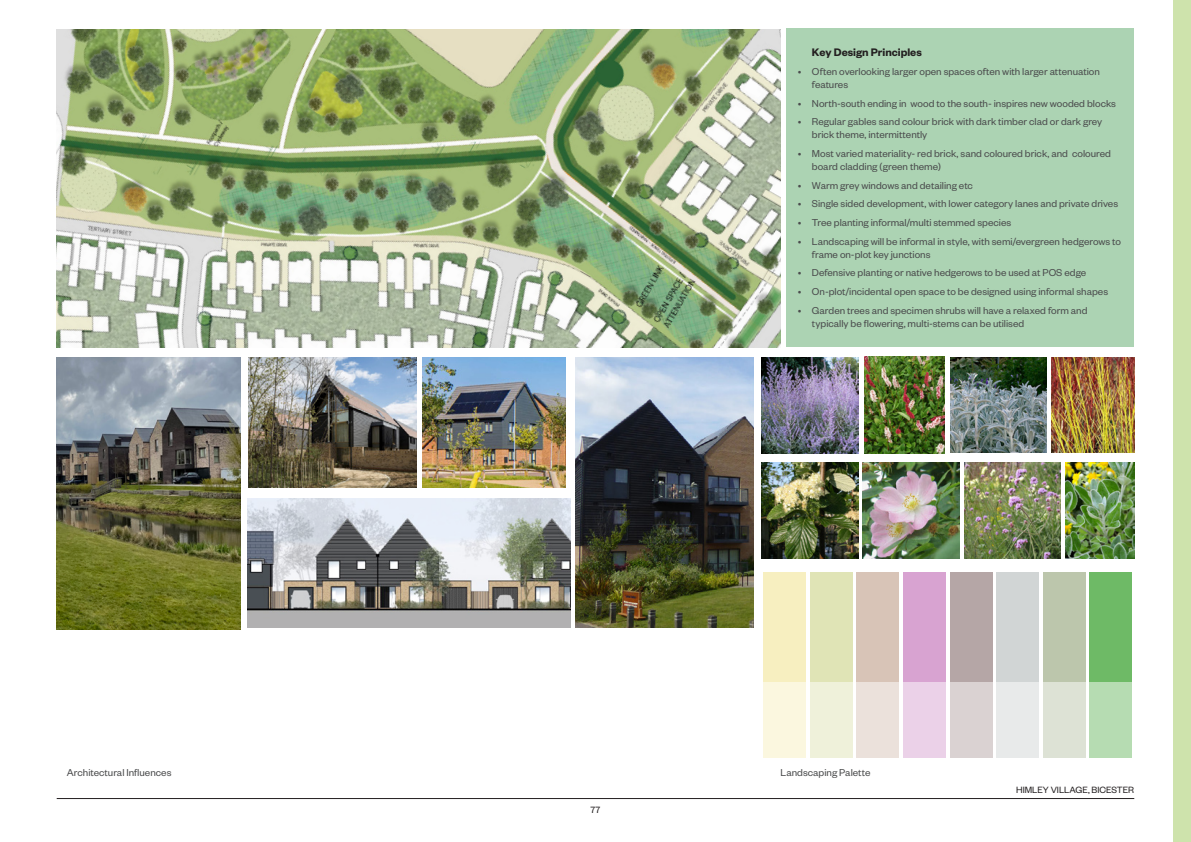
<style>
.page{position:relative;width:1191px;height:842px;background:#fff}
.page>*{position:absolute;margin:0;border:0;box-sizing:border-box;transform-origin:0 0}
.Sub_Header{font:600 12px "Founders Grotesk";color:#231f20}
.Table_Text_small_10p{font:11px/13px "Founders Grotesk";color:#4b4c4d}
.PageNumbers{font:10px "Founders Grotesk";color:#231f20}
</style>
<div class="page">
<img style="left:1065px;top:462px;width:69px;height:96px">
<img style="left:863px;top:462px;width:96px;height:97px">
<img style="left:964px;top:462px;width:96px;height:97px">
<img style="left:762px;top:462px;width:96px;height:96px">
<img style="left:762px;top:357px;width:96px;height:96px">
<img style="left:950px;top:357px;width:96px;height:95px">
<img style="left:1051px;top:357px;width:83px;height:95px">
<img style="left:864px;top:357px;width:80px;height:96px">
<div style="left:809px;top:573px;width:43px;height:109px;background:#e0e4b6"></div>
<div style="left:763px;top:573px;width:43px;height:109px;background:#f7efc0"></div>
<div style="left:856px;top:573px;width:43px;height:109px;background:#d8c4b7"></div>
<div style="left:949px;top:573px;width:43px;height:109px;background:#b5a6a6"></div>
<div style="left:996px;top:573px;width:43px;height:109px;background:#d1d5d5"></div>
<div style="left:903px;top:573px;width:43px;height:109px;background:#d8a3d1"></div>
<div style="left:1042px;top:573px;width:43px;height:109px;background:#bcc6ac"></div>
<div style="left:1089px;top:573px;width:43px;height:109px;background:#6eba66"></div>
<div style="left:809px;top:681px;width:43px;height:76px;background:#eff1da"></div>
<div style="left:763px;top:681px;width:43px;height:76px;background:#fbf7df"></div>
<div style="left:856px;top:681px;width:43px;height:76px;background:#ebe1db"></div>
<div style="left:949px;top:681px;width:43px;height:76px;background:#dad2d2"></div>
<div style="left:996px;top:681px;width:43px;height:76px;background:#e8eaea"></div>
<div style="left:903px;top:681px;width:43px;height:76px;background:#ebd1e8"></div>
<div style="left:1042px;top:681px;width:43px;height:76px;background:#dde2d5"></div>
<div style="left:1089px;top:681px;width:43px;height:76px;background:#b6dcb2"></div>
<div style="left:786px;top:28px;width:348px;height:319px;background:#acd3b3"></div>
<img style="left:248px;top:498px;width:322px;height:129px">
<img style="left:576px;top:357px;width:177px;height:270px">
<img style="left:249px;top:357px;width:167px;height:130px">
<img style="left:423px;top:357px;width:143px;height:130px">
<img style="left:56px;top:357px;width:185px;height:272px">
<img style="left:57px;top:29px;width:723px;height:319px">
<div style="left:1174px;top:0;width:17px;height:842px;background:#cee3ac"></div>
<hr style="left:57px;top:798px;width:1077px;height:1px;background:#231f20">
<p class="Sub_Header" style="left:812px;top:45px;width:111px">Key Design Principles</p>
<p class="Table_Text_small_10p" style="left:812px;top:64px;width:289px;text-indent:-14px">• Often overlooking larger open spaces often with larger attenuation features</p>
<p class="Table_Text_small_10p" style="left:798px;top:96px;width:319px">• North-south ending in wood to the south- inspires new wooded blocks</p>
<p class="Table_Text_small_10p" style="left:812px;top:115px;width:292px;text-indent:-14px">• Regular gables sand colour brick with dark timber clad or dark grey brick theme, intermittently</p>
<p class="Table_Text_small_10p" style="left:812px;top:146px;width:300px;text-indent:-14px">• Most varied materiality- red brick, sand coloured brick, and coloured board cladding (green theme)</p>
<p class="Table_Text_small_10p" style="left:798px;top:178px;width:177px">• Warm grey windows and detailing etc</p>
<p class="Table_Text_small_10p" style="left:798px;top:197px;width:322px">• Single sided development, with lower category lanes and private drives</p>
<p class="Table_Text_small_10p" style="left:798px;top:215px;width:215px">• Tree planting informal/multi stemmed species</p>
<p class="Table_Text_small_10p" style="left:812px;top:234px;width:311px;text-indent:-14px">• Landscaping will be informal in style, with semi/evergreen hedgerows to frame on-plot key junctions</p>
<p class="Table_Text_small_10p" style="left:798px;top:266px;width:290px">• Defensive planting or native hedgerows to be used at POS edge</p>
<p class="Table_Text_small_10p" style="left:798px;top:284px;width:312px">• On-plot/incidental open space to be designed using informal shapes</p>
<p class="Table_Text_small_10p" style="left:812px;top:303px;width:277px;text-indent:-14px">• Garden trees and specimen shrubs will have a relaxed form and typically be flowering, multi-stems can be utilised</p>
<p class="Table_Text_small_10p" style="left:67px;top:766px;width:106px">Architectural Influences</p>
<p class="Table_Text_small_10p" style="left:780px;top:766px;width:91px">Landscaping Palette</p>
<p class="PageNumbers" style="left:590px;top:803px;width:11px">77</p>
<p class="PageNumbers" style="left:1016px;top:783px;width:120px">HIMLEY VILLAGE, BICESTER</p>
</div>
